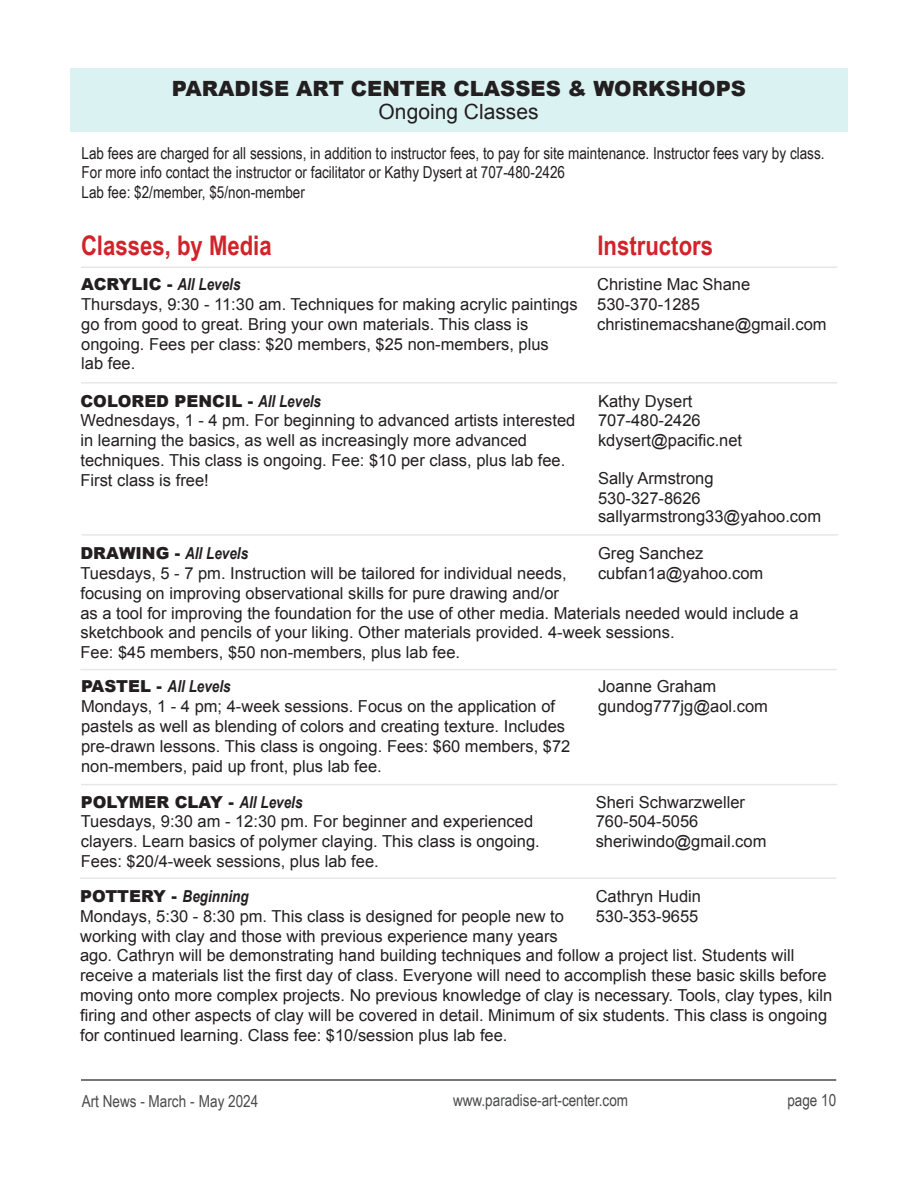
<style>
.page{position:relative;width:918px;height:1188px;background:#fff}
.page>*{position:absolute;margin:0;border:0;box-sizing:border-box;transform-origin:0 0}
.t1{font:700 27px "Arial Narrow";color:#d2232a}
.t2{font:900 21px "Arial";color:#231f20}
.t3{font:21px "Arial";color:#231f20}
.t4{font:16.5px/19.8px "Arial";color:#231f20}
.t5{font:16.5px/19.8px "Arial Narrow";color:#231f20}
.t6{font:16.5px "Arial Narrow";color:#494a4b}
.t7{font:italic 700 16.5px "Arial Narrow";color:#231f20}
.s1{font-weight:900}
.s2{font-family:"Arial Narrow";font-weight:700;font-style:italic}
.s3{font-family:"Arial";font-weight:900;font-style:normal}
</style>
<div class="page">
<hr style="left:81px;top:1079px;width:755px;height:2px;background:#494a4b">
<div style="left:71px;top:68px;width:777px;height:64px;background:#daf2f1"></div>
<hr style="left:81px;top:267px;width:756px;height:1px;background:#e6e7e9">
<hr style="left:80px;top:669px;width:757px;height:1px;background:#e6e7e9">
<hr style="left:82px;top:534px;width:756px;height:2px;background:#e6e7e9">
<hr style="left:81px;top:382px;width:756px;height:2px;background:#e6e7e9">
<hr style="left:81px;top:784px;width:756px;height:1px;background:#e6e7e9">
<hr style="left:80px;top:878px;width:756px;height:1px;background:#e6e7e9">
<p class="t2" style="left:172px;top:73px;width:575px">PARADISE ART CENTER CLASSES &amp; WORKSHOPS</p>
<p class="t3" style="left:379px;top:98px;width:161px">Ongoing Classes</p>
<p class="t5" style="left:82px;top:142px;width:745px">Lab fees are charged for all sessions, in addition to instructor fees, to pay for site maintenance. Instructor fees vary by class.<br>For more info contact the instructor or facilitator or Kathy Dysert at 707-480-2426</p>
<p class="t5" style="left:82px;top:182px;width:225px">Lab fee: $2/member, $5/non-member</p>
<p class="t1" style="left:81px;top:225px;width:192px">Classes, by Media</p>
<p class="t1" style="left:597px;top:225px;width:117px">Instructors</p>
<p class="t4" style="left:81px;top:275px;width:498px"><span class="s1">ACRYLIC -</span> <span class="s2">All Levels<br></span>Thursdays, 9:30 - 11:30 am. Techniques for making acrylic paintings go from good to great. Bring your own materials. This class is ongoing. Fees per class: $20 members, $25 non-members, plus<br>lab fee.</p>
<p class="t4" style="left:597px;top:275px;width:155px">Christine Mac Shane</p>
<p class="t4" style="left:597px;top:295px;width:104px">530-370-1285</p>
<p class="t4" style="left:597px;top:314px;width:231px">christinemacshane@gmail.com</p>
<p class="t4" style="left:80px;top:391px;width:496px"><span class="s1">COLORED PENCIL -</span> <span class="s2">All Levels<br></span>Wednesdays, 1 - 4 pm. For beginning to advanced artists interested in learning the basics, as well as increasingly more advanced techniques. This class is ongoing. Fee: $10 per class, plus lab fee.<br>First class is free!</p>
<p class="t4" style="left:598px;top:391px;width:96px">Kathy Dysert</p>
<p class="t4" style="left:598px;top:411px;width:104px">707-480-2426</p>
<p class="t4" style="left:598px;top:431px;width:146px">kdysert@pacific.net</p>
<p class="t4" style="left:598px;top:469px;width:117px">Sally Armstrong</p>
<p class="t4" style="left:598px;top:488px;width:104px">530-327-8626</p>
<p class="t4" style="left:598px;top:506px;width:225px">sallyarmstrong33@yahoo.com</p>
<p class="t4" style="left:598px;top:544px;width:107px">Greg Sanchez</p>
<p class="t4" style="left:598px;top:563px;width:167px">cubfan1a@yahoo.com</p>
<p class="t4" style="left:80px;top:544px;width:720px"><span class="s1">DRAWING -</span> <span class="s2">All Levels<br></span>Tuesdays, 5 - 7 pm. Instruction will be tailored for individual needs,<br>focusing on improving observational skills for pure drawing and/or<br>as a tool for improving the foundation for the use of other media. Materials needed would include a sketchbook and pencils of your liking. Other materials provided. 4-week sessions.<br>Fee: $45 members, $50 non-members, plus lab fee.</p>
<p class="t4" style="left:81px;top:677px;width:491px"><span class="s1">PASTEL -</span> <span class="s2">All Levels<br></span>Mondays, 1 - 4 pm; 4-week sessions. Focus on the application of pastels as well as blending of colors and creating texture. Includes pre-drawn lessons. This class is ongoing. Fees: $60 members, $72 non-members, paid up front, plus lab fee.</p>
<p class="t4" style="left:598px;top:677px;width:120px">Joanne Graham</p>
<p class="t4" style="left:598px;top:697px;width:171px">gundog777jg@aol.com</p>
<p class="t4" style="left:81px;top:792px;width:461px"><span class="s1">POLYMER CLAY -</span> <span class="s2">All Levels<br></span>Tuesdays, 9:30 am - 12:30 pm. For beginner and experienced clayers. Learn basics of polymer claying. This class is ongoing.<br>Fees: $20/4-week sessions, plus lab fee.</p>
<p class="t4" style="left:596px;top:792px;width:151px">Sheri Schwarzweller</p>
<p class="t4" style="left:596px;top:812px;width:104px">760-504-5056</p>
<p class="t4" style="left:596px;top:832px;width:172px">sheriwindo@gmail.com</p>
<p class="t4" style="left:596px;top:887px;width:107px">Cathryn Hudin</p>
<p class="t4" style="left:596px;top:906px;width:104px">530-353-9655</p>
<p class="t7" style="left:80px;top:887px;width:170px"><span class="s3">POTTERY -</span> Beginning</p>
<p class="t4" style="left:80px;top:906px;width:754px">Mondays, 5:30 - 8:30 pm. This class is designed for people new to<br>working with clay and those with previous experience many years<br>ago. Cathryn will be demonstrating hand building techniques and follow a project list. Students will receive a materials list the first day of class. Everyone will need to accomplish these basic skills before moving onto more complex projects. No previous knowledge of clay is necessary. Tools, clay types, kiln firing and other aspects of clay will be covered in detail. Minimum of six students. This class is ongoing for continued learning. Class fee: $10/session plus lab fee.</p>
<p class="t6" style="left:82px;top:1089px;width:178px">Art News - March - May 2024</p>
<p class="t6" style="left:453px;top:1088px;width:177px">www.paradise-art-center.com</p>
<p class="t6" style="left:787px;top:1088px;width:50px">page 10</p>
</div>
